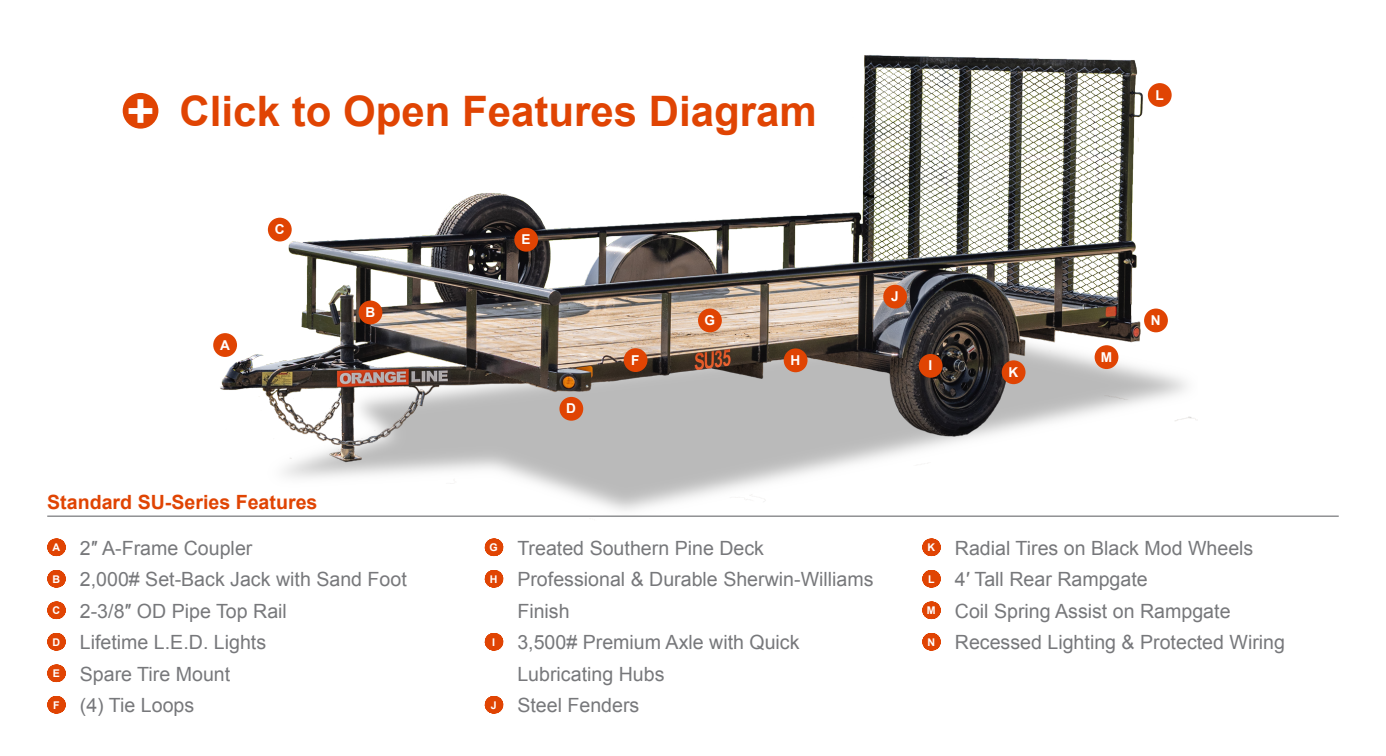
<style>
.page{position:relative;width:1386px;height:756px;background:#fff}
.page>*{position:absolute;margin:0;border:0;box-sizing:border-box;transform-origin:0 0}
.t1{font:700 47.25px "Arial";color:#fff}
.t2{font:700 42px "Arial";color:#e04403}
.t3{font:19.6px/31.5px "Arial";color:#77787b}
.t4{font:700 19.6px "Arial";color:#e04403}
.Circle_Text{font:700 13.65px "Arial";color:#fff}
</style>
<div class="page">
<img style="left:213px;top:55px;width:984px;height:461px">
<svg style="left:56px;top:539px;width:1px;height:17px"></svg>
<svg style="left:56px;top:570px;width:1px;height:18px"></svg>
<svg style="left:56px;top:602px;width:1px;height:17px"></svg>
<svg style="left:56px;top:633px;width:1px;height:18px"></svg>
<svg style="left:56px;top:665px;width:1px;height:17px"></svg>
<svg style="left:56px;top:696px;width:1px;height:18px"></svg>
<svg style="left:494px;top:539px;width:1px;height:17px"></svg>
<svg style="left:494px;top:570px;width:1px;height:18px"></svg>
<svg style="left:494px;top:633px;width:1px;height:18px"></svg>
<svg style="left:494px;top:696px;width:1px;height:18px"></svg>
<svg style="left:931px;top:539px;width:1px;height:17px"></svg>
<svg style="left:931px;top:570px;width:1px;height:18px"></svg>
<svg style="left:931px;top:602px;width:1px;height:17px"></svg>
<svg style="left:931px;top:633px;width:1px;height:18px"></svg>
<hr style="left:47px;top:516px;width:1292px;height:1px;background:#77787b">
<div style="left:213px;top:333px;width:24px;height:24px;background:#e04403;border-radius:50%"></div>
<div style="left:919px;top:354px;width:24px;height:24px;background:#e04403;border-radius:50%"></div>
<div style="left:359px;top:301px;width:23px;height:23px;background:#e04403;border-radius:50%"></div>
<div style="left:883px;top:285px;width:24px;height:24px;background:#e04403;border-radius:50%"></div>
<div style="left:268px;top:218px;width:24px;height:24px;background:#e04403;border-radius:50%"></div>
<div style="left:1002px;top:360px;width:24px;height:24px;background:#e04403;border-radius:50%"></div>
<div style="left:559px;top:397px;width:24px;height:24px;background:#e04403;border-radius:50%"></div>
<div style="left:1148px;top:83px;width:24px;height:24px;background:#e04403;border-radius:50%"></div>
<div style="left:514px;top:228px;width:24px;height:24px;background:#e04403;border-radius:50%"></div>
<div style="left:1095px;top:345px;width:23px;height:24px;background:#e04403;border-radius:50%"></div>
<div style="left:624px;top:348px;width:24px;height:24px;background:#e04403;border-radius:50%"></div>
<div style="left:1144px;top:309px;width:24px;height:23px;background:#e04403;border-radius:50%"></div>
<div style="left:698px;top:309px;width:24px;height:23px;background:#e04403;border-radius:50%"></div>
<div style="left:784px;top:348px;width:24px;height:24px;background:#e04403;border-radius:50%"></div>
<div style="left:123px;top:93px;width:35px;height:36px;background:#e04403;border-radius:50%"></div>
<p class="t1" style="left:127px;top:80px;width:29px">+</p>
<p class="t2" style="left:180px;top:84px;width:639px">Click to Open Features Diagram</p>
<p class="Circle_Text" style="left:275px;top:220px;width:11px">C</p>
<p class="Circle_Text" style="left:522px;top:231px;width:11px">E</p>
<p class="Circle_Text" style="left:891px;top:287px;width:9px">J</p>
<p class="Circle_Text" style="left:1156px;top:86px;width:10px">L</p>
<p class="Circle_Text" style="left:220px;top:336px;width:11px">A</p>
<p class="Circle_Text" style="left:365px;top:303px;width:11px">B</p>
<p class="t4" style="left:47px;top:490px;width:272px">Standard SU-Series Features</p>
<p class="t3" style="left:53px;top:532px;width:201px"><sup>A</sup> 2″ A-Frame Coupler</p>
<p class="t3" style="left:52px;top:564px;width:356px"><sup>B</sup> 2,000# Set-Back Jack with Sand Foot</p>
<p class="t3" style="left:52px;top:595px;width:236px"><sup>C</sup> 2-3/8″ OD Pipe Top Rail</p>
<p class="t3" style="left:52px;top:627px;width:215px"><sup>D</sup> Lifetime L.E.D. Lights</p>
<p class="t3" style="left:53px;top:658px;width:179px"><sup>E</sup> Spare Tire Mount</p>
<p class="t3" style="left:53px;top:690px;width:143px"><sup>F</sup> (4) Tie Loops</p>
<p class="Circle_Text" style="left:566px;top:400px;width:11px">D</p>
<p class="Circle_Text" style="left:705px;top:311px;width:12px">G</p>
<p class="Circle_Text" style="left:1151px;top:311px;width:11px">N</p>
<p class="Circle_Text" style="left:791px;top:351px;width:11px">H</p>
<p class="Circle_Text" style="left:631px;top:351px;width:10px">F</p>
<p class="Circle_Text" style="left:1101px;top:348px;width:13px">M</p>
<p class="Circle_Text" style="left:929px;top:357px;width:5px">I</p>
<p class="Circle_Text" style="left:1009px;top:363px;width:11px">K</p>
<p class="t3" style="left:490px;top:532px;width:276px"><sup>G</sup> Treated Southern Pine Deck</p>
<p class="t3" style="left:517px;top:564px;width:358px;text-indent:-27px"><sup>H</sup> Professional &amp; Durable Sherwin-Williams<br>Finish</p>
<p class="t3" style="left:517px;top:627px;width:284px;text-indent:-25px"><sup>I</sup> 3,500# Premium Axle with Quick<br>Lubricating Hubs</p>
<p class="t3" style="left:491px;top:690px;width:150px"><sup>J</sup> Steel Fenders</p>
<p class="t3" style="left:927px;top:532px;width:328px"><sup>K</sup> Radial Tires on Black Mod Wheels</p>
<p class="t3" style="left:928px;top:564px;width:221px"><sup>L</sup> 4′ Tall Rear Rampgate</p>
<p class="t3" style="left:927px;top:595px;width:305px"><sup>M</sup> Coil Spring Assist on Rampgate</p>
<p class="t3" style="left:927px;top:627px;width:359px"><sup>N</sup> Recessed Lighting &amp; Protected Wiring</p>
</div>
